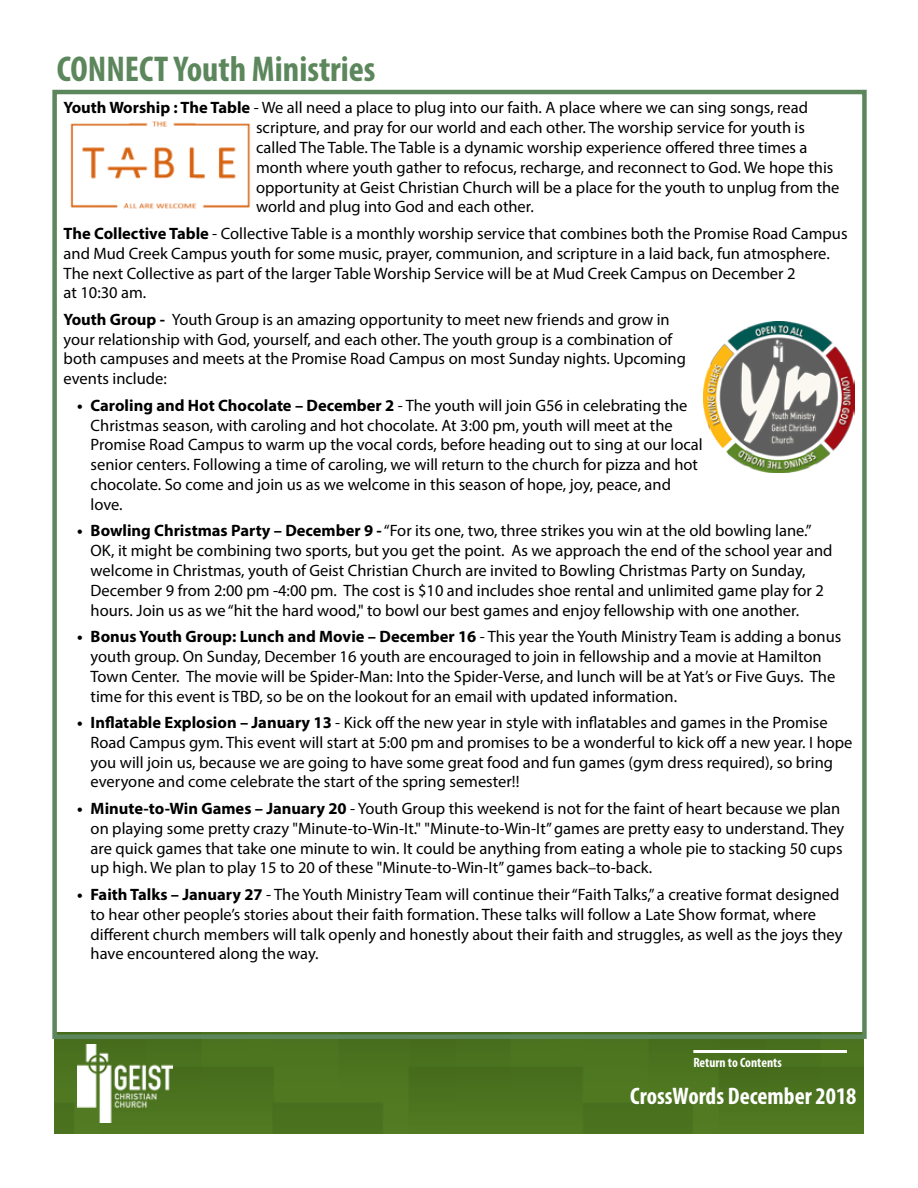
<style>
.page{position:relative;width:918px;height:1188px;background:#fff}
.page>*{position:absolute;margin:0;border:0;box-sizing:border-box;transform-origin:0 0}
.t1{font:700 condensed 36px "Myriad Pro";color:#5c875c}
.t2{font:700 condensed 24px "Myriad Pro";color:#fff}
.t3{font:16.5px/19.8px "Myriad Pro";color:#000}
.t4{font:700 condensed 13.5px "Myriad Pro";color:#fff}
.s1{font-weight:700}
</style>
<div class="page">
<div style="left:54px;top:1033px;width:810px;height:101px;background:#4c741f"></div>
<div style="left:52px;top:90px;width:815px;height:949px;border:4px solid #5c875c"></div>
<img style="left:78px;top:1044px;width:95px;height:78px">
<img style="left:70px;top:121px;width:181px;height:88px">
<img style="left:703px;top:321px;width:152px;height:152px">
<hr style="left:693px;top:1050px;width:154px;height:3px;background:#fff">
<h1 class="t1" style="left:57px;top:47px;width:320px">CONNECT Youth Ministries</h1>
<p class="t3" style="left:256px;top:98px;width:585px;text-indent:-192px"><span class="s1">Youth Worship : The Table</span> - We all need a place to plug into our faith. A place where we can sing songs, read scripture, and pray for our world and each other. The worship service for youth is called The Table. The Table is a dynamic worship experience offered three times a month where youth gather to refocus, recharge, and reconnect to God. We hope this opportunity at Geist Christian Church will be a place for the youth to unplug from the world and plug into God and each other.</p>
<p class="t3" style="left:64px;top:223px;width:785px"><span class="s1">The Collective Table</span> - Collective Table is a monthly worship service that combines both the Promise Road Campus and Mud Creek Campus youth for some music, prayer, communion, and scripture in a laid back, fun atmosphere.<br>The next Collective as part of the larger Table Worship Service will be at Mud Creek Campus on December 2<br>at 10:30 am.</p>
<p class="t3" style="left:64px;top:309px;width:624px"><span class="s1">Youth Group -</span> Youth Group is an amazing opportunity to meet new friends and grow in your relationship with God, yourself, and each other. The youth group is a combination of both campuses and meets at the Promise Road Campus on most Sunday nights. Upcoming events include:</p>
<p class="t3" style="left:91px;top:395px;width:614px;text-indent:-13px"><span class="s1">• Caroling and Hot Chocolate – December 2</span> - The youth will join G56 in celebrating the Christmas season, with caroling and hot chocolate. At 3:00 pm, youth will meet at the Promise Road Campus to warm up the vocal cords, before heading out to sing at our local senior centers. Following a time of caroling, we will return to the church for pizza and hot chocolate. So come and join us as we welcome in this season of hope, joy, peace, and love.</p>
<p class="t3" style="left:91px;top:521px;width:743px;text-indent:-13px"><span class="s1">• Bowling Christmas Party – December 9 -</span> “For its one, two, three strikes you win at the old bowling lane.” OK, it might be combining two sports, but you get the point. As we approach the end of the school year and welcome in Christmas, youth of Geist Christian Church are invited to Bowling Christmas Party on Sunday, December 9 from 2:00 pm -4:00 pm. The cost is $10 and includes shoe rental and unlimited game play for 2 hours. Join us as we “hit the hard wood," to bowl our best games and enjoy fellowship with one another.</p>
<p class="t3" style="left:91px;top:626px;width:752px;text-indent:-13px"><span class="s1">• Bonus Youth Group: Lunch and Movie – December 16</span> - This year the Youth Ministry Team is adding a bonus youth group. On Sunday, December 16 youth are encouraged to join in fellowship and a movie at Hamilton Town Center. The movie will be Spider-Man: Into the Spider-Verse, and lunch will be at Yat’s or Five Guys. The time for this event is TBD, so be on the lookout for an email with updated information.</p>
<p class="t3" style="left:91px;top:712px;width:763px;text-indent:-13px"><span class="s1">• Inflatable Explosion – January 13</span> - Kick off the new year in style with inflatables and games in the Promise Road Campus gym. This event will start at 5:00 pm and promises to be a wonderful to kick off a new year. I hope you will join us, because we are going to have some great food and fun games (gym dress required), so bring everyone and come celebrate the start of the spring semester!!</p>
<p class="t3" style="left:91px;top:798px;width:755px;text-indent:-13px"><span class="s1">• Minute-to-Win Games – January 20</span> - Youth Group this weekend is not for the faint of heart because we plan on playing some pretty crazy "Minute-to-Win-It." "Minute-to-Win-It” games are pretty easy to understand. They are quick games that take one minute to win. It could be anything from eating a whole pie to stacking 50 cups up high. We plan to play 15 to 20 of these "Minute-to-Win-It” games back–to-back.</p>
<p class="t3" style="left:91px;top:884px;width:754px;text-indent:-13px"><span class="s1">• Faith Talks – January 27</span> - The Youth Ministry Team will continue their “Faith Talks,” a creative format designed to hear other people’s stories about their faith formation. These talks will follow a Late Show format, where different church members will talk openly and honestly about their faith and struggles, as well as the joys they have encountered along the way.</p>
<p class="t4" style="left:693px;top:1054px;width:90px">Return to Contents</p>
<h2 class="t2" style="left:630px;top:1081px;width:228px">CrossWords December 2018</h2>
</div>
